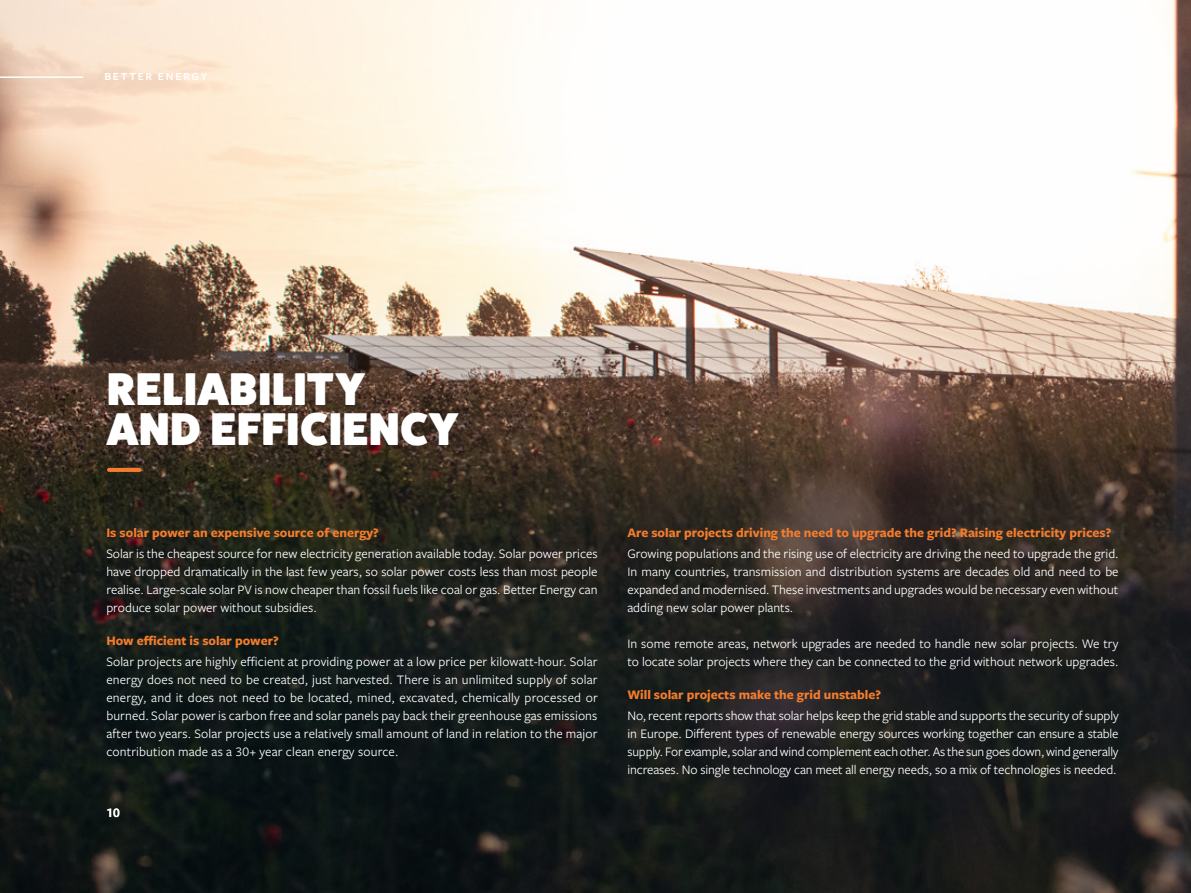
<style>
.page{position:relative;width:1191px;height:893px;background:#fff}
.page>*{position:absolute;margin:0;border:0;box-sizing:border-box;transform-origin:0 0}
.t1{font:800 46.05px/39.9px "Fat Frank";letter-spacing:.02em;color:#fff}
.t2{font:13.5px/18px "Freight Sans Pro";color:#fff;text-align:justify}
.t3{font:700 13.5px "Freight Sans Pro";color:#f47d2d}
.t4{font:600 13.5px "Freight Sans Pro";color:#fff}
.t5{font:600 11.25px "Freight Sans Pro";letter-spacing:.16em;color:#fff}
</style>
<div class="page">
<img style="left:0;top:0;width:1191px;height:893px">
<svg style="left:107px;top:468px;width:35px;height:4px"></svg>
<hr style="left:0;top:76px;width:83px;height:2px;background:#fff">
<p class="t5" style="left:104px;top:69px;width:104px">BETTER ENERGY</p>
<h1 class="t1" style="left:107px;top:370px;width:352px">RELIABILITY<br>AND EFFICIENCY</h1>
<p class="t3" style="left:106px;top:523px;width:274px">Is solar power an expensive source of energy?</p>
<p class="t2" style="left:106px;top:544px;width:493px">Solar is the cheapest source for new electricity generation available today. Solar power prices have dropped dramatically in the last few years, so solar power costs less than most people realise. Large-scale solar PV is now cheaper than fossil fuels like coal or gas. Better Energy can produce solar power without subsidies.</p>
<p class="t3" style="left:106px;top:631px;width:174px">How efficient is solar power?</p>
<p class="t2" style="left:106px;top:652px;width:493px">Solar projects are highly efficient at providing power at a low price per kilowatt-hour. Solar energy does not need to be created, just harvested. There is an unlimited supply of solar energy, and it does not need to be located, mined, excavated, chemically processed or burned. Solar power is carbon free and solar panels pay back their greenhouse gas emissions after two years. Solar projects use a relatively small amount of land in relation to the major contribution made as a 30+ year clean energy source.</p>
<p class="t4" style="left:106px;top:803px;width:15px">10</p>
<p class="t3" style="left:627px;top:523px;width:485px">Are solar projects driving the need to upgrade the grid? Raising electricity prices?</p>
<p class="t2" style="left:627px;top:544px;width:493px">Growing populations and the rising use of electricity are driving the need to upgrade the grid.<br>In many countries, transmission and distribution systems are decades old and need to be expanded and modernised. These investments and upgrades would be necessary even without adding new solar power plants.</p>
<p class="t2" style="left:627px;top:634px;width:493px">In some remote areas, network upgrades are needed to handle new solar projects. We try to locate solar projects where they can be connected to the grid without network upgrades.</p>
<p class="t3" style="left:627px;top:685px;width:255px">Will solar projects make the grid unstable?</p>
<p class="t2" style="left:627px;top:706px;width:493px">No, recent reports show that solar helps keep the grid stable and supports the security of supply in Europe. Different types of renewable energy sources working together can ensure a stable supply. For example, solar and wind complement each other. As the sun goes down, wind generally increases. No single technology can meet all energy needs, so a mix of technologies is needed.</p>
</div>
